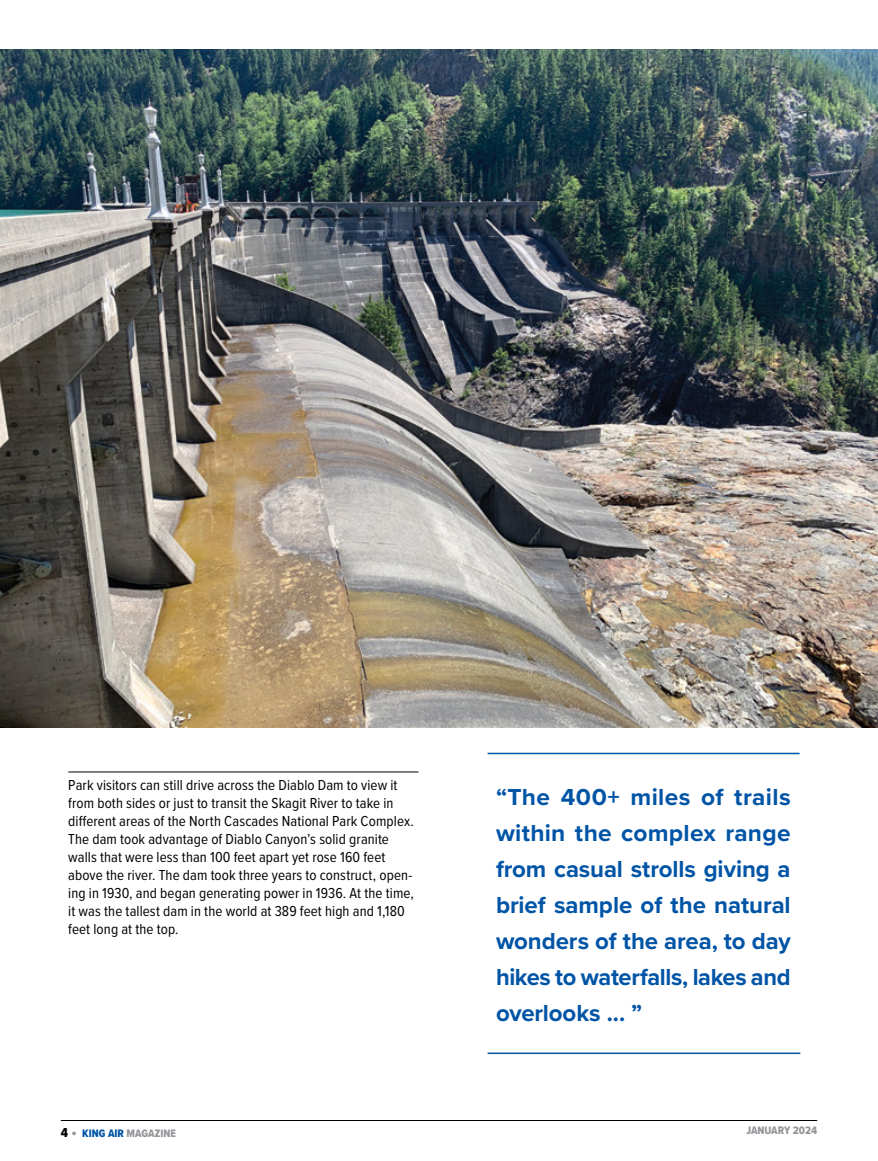
<style>
.page{position:relative;width:878px;height:1161px;background:#fff}
.page>*{position:absolute;margin:0;border:0;box-sizing:border-box;transform-origin:0 0}
.t1{font:700 24px/36px "Proxima Nova";letter-spacing:-.015em;color:#0054a6;text-align:justify}
.t2{font:15px/18px "Proxima Nova Cond";letter-spacing:.005em;color:#000}
.t3{font:11.25px "Proxima Nova Cond Extrabld";color:#939598}
.s1{font-size:13.5px;color:#000}
.s2{font-size:15px}
.s3{color:#0054a6}
</style>
<div class="page">
<hr style="left:61px;top:1120px;width:756px;height:1px;background:#000">
<img style="left:0;top:50px;width:878px;height:678px">
<hr style="left:68px;top:772px;width:350px;height:1px;background:#000">
<hr style="left:487px;top:753px;width:312px;height:1px;background:#0054a6">
<hr style="left:487px;top:1053px;width:313px;height:1px;background:#0054a6">
<p class="t2" style="left:68px;top:776px;width:347px">Park visitors can still drive across the Diablo Dam to view it from both sides or just to transit the Skagit River to take in different areas of the North Cascades National Park Complex.<br>The dam took advantage of Diablo Canyon’s solid granite walls that were less than 100 feet apart yet rose 160 feet above the river. The dam took three years to construct, open&shy;ing in 1930, and began generating power in 1936. At the time, it was the tallest dam in the world at 389 feet high and 1,180 feet long at the top.</p>
<h1 class="t1" style="left:496px;top:779px;width:296px">“The 400+ miles of trails within the complex range from casual strolls giving a brief sample of the natural wonders of the area, to day hikes to waterfalls, lakes and overlooks ... ”</h1>
<p class="t3" style="left:61px;top:1125px;width:117px"><span class="s1">4</span> <span class="s2">•</span> <span class="s3">KING AIR</span> MAGAZINE</p>
<p class="t3" style="left:746px;top:1122px;width:72px">JANUARY 2024</p>
</div>
